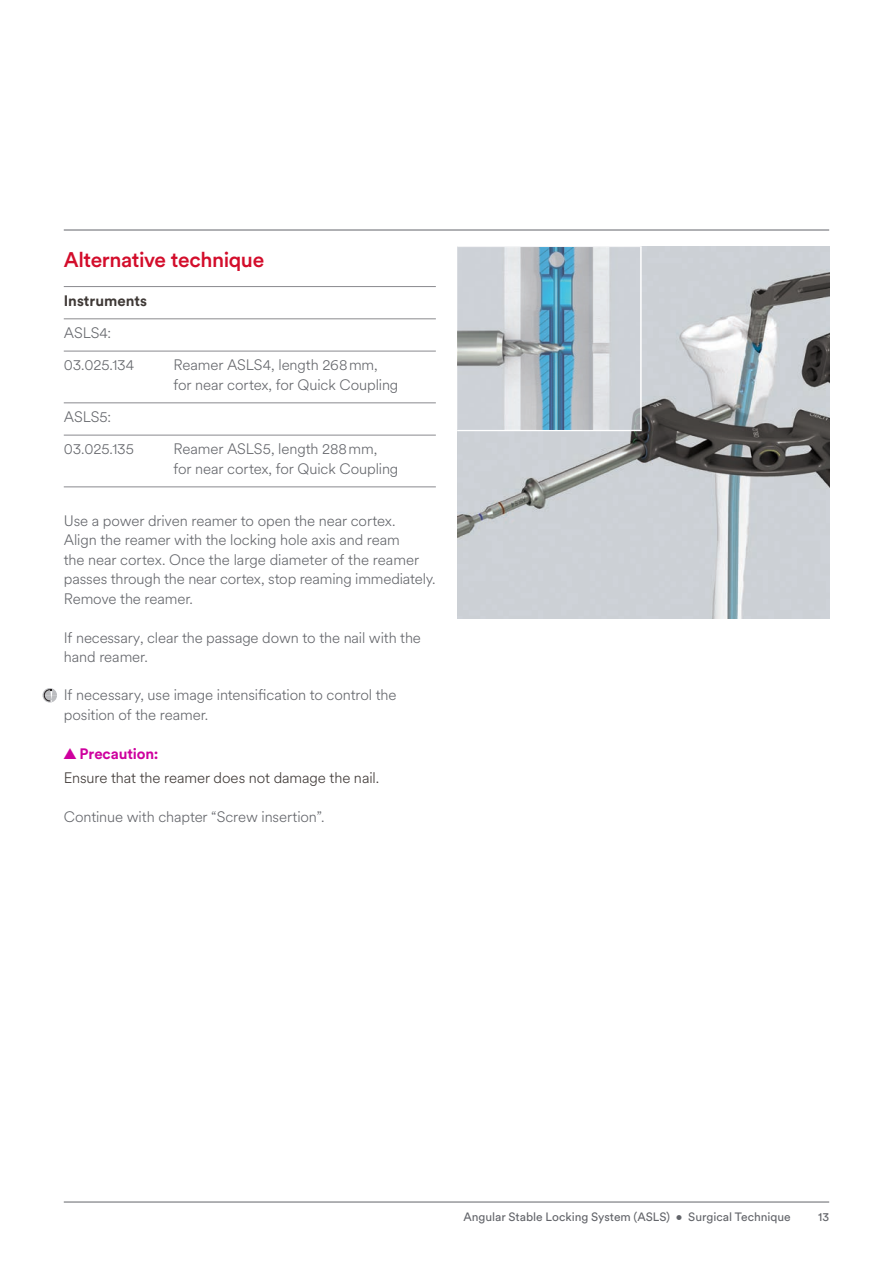
<style>
.page{position:relative;width:893px;height:1263px;background:#fff}
.page>*{position:absolute;margin:0;border:0;box-sizing:border-box;transform-origin:0 0}
._05_Subhead{font:500 21px "J&J Circular";letter-spacing:-.02em;color:#d30d2b}
._07_Body_Copy{font:300 15px/19.5px "J&J Circular";letter-spacing:-.01em;color:#63656a}
._09_Instrument_Rule{font:300 15px/19.5px "J&J Circular";letter-spacing:-.005em;color:#63656a}
._11_Text_Call_Out{font:300 15px "J&J Circular";letter-spacing:-.01em;color:#3e3835}
.t1{font:700 15px "J&J Circular";letter-spacing:-.01em;color:#ce009e}
._09_Instrument_Title{font:700 15px "J&J Circular";color:#3e3835}
.t2{font:12px "J&J Circular";color:#63656a}
</style>
<div class="page">
<img style="left:457px;top:247px;width:372px;height:372px">
<hr style="left:457px;top:247px;width:1px;height:183px;background:#fff">
<hr style="left:640px;top:247px;width:2px;height:183px;background:#fff">
<hr style="left:457px;top:430px;width:185px;height:1px;background:#fff">
<img style="left:457px;top:247px;width:183px;height:182px">
<hr style="left:64px;top:230px;width:765px;height:1px;background:#63656a">
<hr style="left:64px;top:1202px;width:765px;height:1px;background:#63656a">
<hr style="left:64px;top:286px;width:372px;height:1px;background:#8a8a8e">
<hr style="left:64px;top:319px;width:372px;height:1px;background:#8a8a8e">
<hr style="left:64px;top:351px;width:372px;height:1px;background:#8a8a8e">
<hr style="left:64px;top:403px;width:372px;height:1px;background:#8a8a8e">
<hr style="left:64px;top:435px;width:372px;height:1px;background:#8a8a8e">
<hr style="left:64px;top:487px;width:372px;height:1px;background:#8a8a8e">
<svg style="left:43px;top:688px;width:14px;height:14px"></svg>
<p class="_05_Subhead" style="left:64px;top:245px;width:202px">Alternative technique</p>
<p class="_09_Instrument_Title" style="left:64px;top:290px;width:85px">Instruments</p>
<p class="_09_Instrument_Rule" style="left:64px;top:322px;width:49px">ASLS4:</p>
<p class="_09_Instrument_Rule" style="left:64px;top:355px;width:72px">03.025.134</p>
<p class="_09_Instrument_Rule" style="left:173px;top:355px;width:226px">Reamer ASLS4, length 268mm, for near cortex, for Quick Coupling</p>
<p class="_09_Instrument_Rule" style="left:64px;top:407px;width:49px">ASLS5:</p>
<p class="_09_Instrument_Rule" style="left:64px;top:439px;width:72px">03.025.135</p>
<p class="_09_Instrument_Rule" style="left:173px;top:439px;width:226px">Reamer ASLS5, length 288mm, for near cortex, for Quick Coupling</p>
<p class="_07_Body_Copy" style="left:64px;top:510px;width:373px">Use a power driven reamer to open the near cortex.<br>Align the reamer with the locking hole axis and ream<br>the near cortex. Once the large diameter of the reamer passes through the near cortex, stop reaming immediately.<br>Remove the reamer.</p>
<p class="_07_Body_Copy" style="left:64px;top:627px;width:359px">If necessary, clear the passage down to the nail with the hand reamer.</p>
<p class="_07_Body_Copy" style="left:64px;top:685px;width:334px">If necessary, use image intensification to control the position of the reamer.</p>
<p class="t1" style="left:64px;top:743px;width:96px">▲ Precaution:</p>
<p class="_11_Text_Call_Out" style="left:64px;top:767px;width:317px">Ensure that the reamer does not damage the nail.</p>
<p class="_07_Body_Copy" style="left:64px;top:806px;width:262px">Continue with chapter “Screw insertion”.</p>
<p class="t2" style="left:463px;top:1208px;width:329px">Angular Stable Locking System (ASLS) • Surgical Technique</p>
<p class="t2" style="left:818px;top:1208px;width:12px">13</p>
</div>
